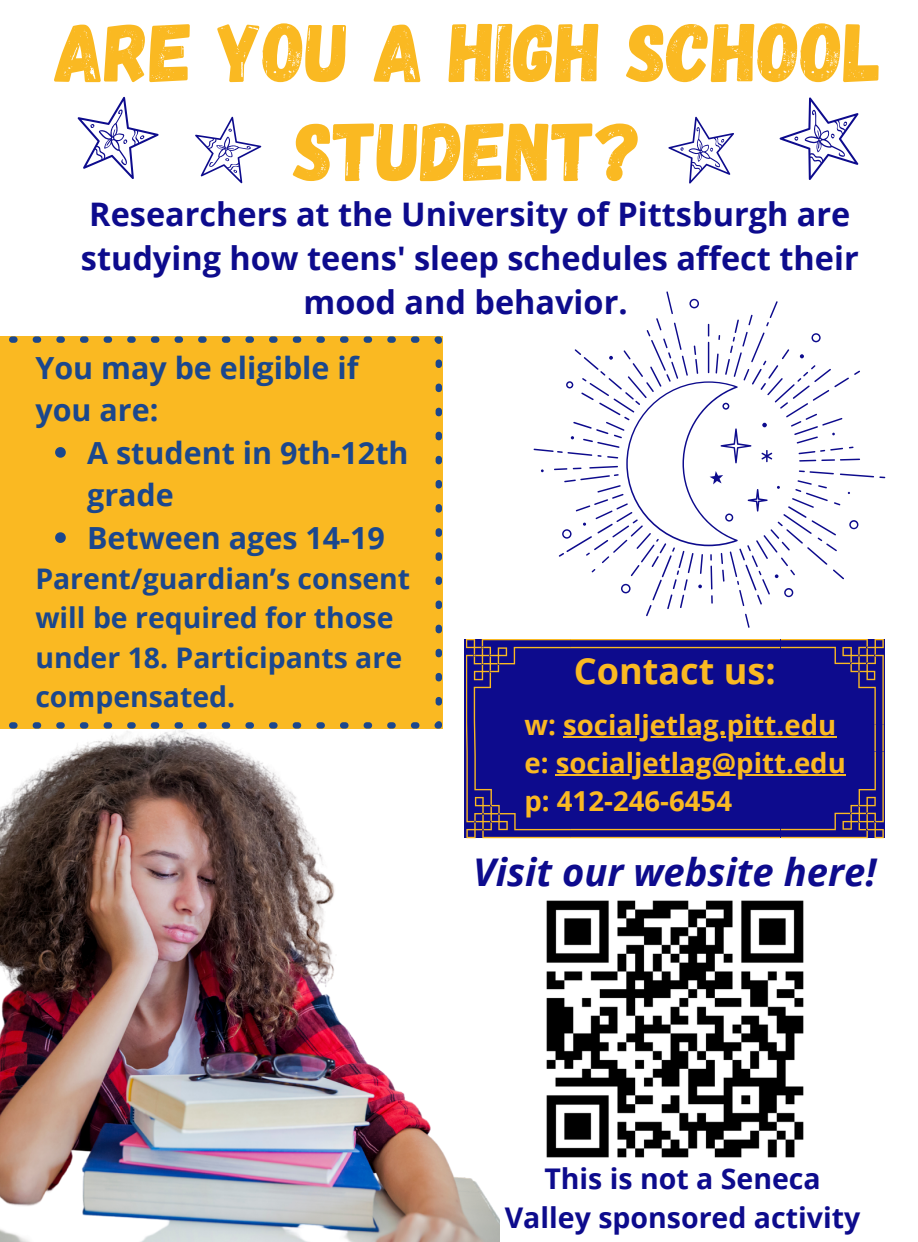
<style>
.page{position:relative;width:918px;height:1242px;background:#fff}
.page>*{position:absolute;margin:0;border:0;box-sizing:border-box;transform-origin:0 0}
.t1{font:83.1px/99px "Gagalin";color:#fab922;text-align:center}
.t2{font:italic 700 38.25px "Open Sans";color:#0d0b8d}
.t3{font:700 36.15px "Open Sans";color:#fab922}
.t4{font:700 32.4px/44.1px "Open Sans";color:#0d0b8d;text-align:center}
.t5{font:700 30.45px/42.6px "Open Sans";color:#1b478d}
.t6{font:700 28.5px/39.3px "Open Sans";color:#0d0b8d;text-align:center}
.t7{font:700 28.35px/39.6px "Open Sans";color:#1b478d}
.t8{font:700 27.6px/38.1px "Open Sans";color:#fab922}
</style>
<div class="page">
<img style="left:0;top:715px;width:500px;height:527px">
<div style="left:0;top:336px;width:442px;height:393px;background:#fab922"></div>
<svg style="left:466px;top:639px;width:418px;height:199px;background:#1b1586"></svg>
<svg style="left:77px;top:96px;width:185px;height:88px"></svg>
<svg style="left:668px;top:97px;width:191px;height:87px"></svg>
<svg style="left:534px;top:291px;width:351px;height:337px"></svg>
<img style="left:546px;top:900px;width:258px;height:258px">
<h1 class="t1" style="left:55px;top:-1px;width:828px">ARE YOU A HIGH SCHOOL<br>STUDENT?</h1>
<p class="t4" style="left:81px;top:191px;width:779px">Researchers at the University of Pittsburgh are studying how teens' sleep schedules affect their mood and behavior.</p>
<p class="t5" style="left:35px;top:345px;width:325px">You may be eligible if you are:</p>
<p class="t5" style="left:87px;top:431px;width:323px">A student in 9th-12th grade<br>Between ages 14-19</p>
<p class="t7" style="left:35px;top:558px;width:376px">Parent/guardian’s consent will be required for those under 18. Participants are compensated.</p>
<p class="t3" style="left:574px;top:646px;width:204px">Contact us:</p>
<p class="t8" style="left:524px;top:705px;width:323px">w: socialjetlag.pitt.edu e: socialjetlag@pitt.edu p: 412-246-6454</p>
<p class="t2" style="left:473px;top:845px;width:405px">Visit our website here!</p>
<p class="t6" style="left:505px;top:1158px;width:357px">This is not a Seneca<br>Valley sponsored activity</p>
</div>
